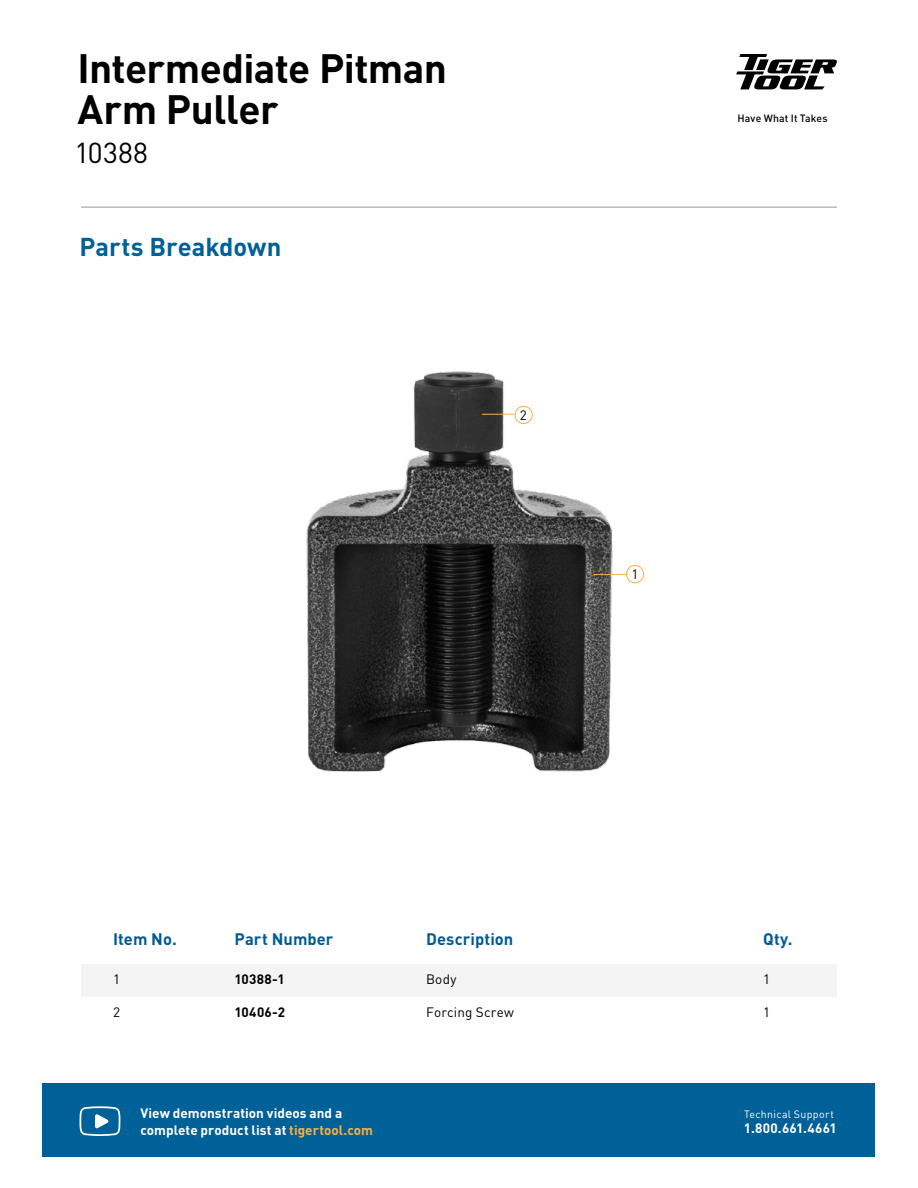
<style>
.page{position:relative;width:918px;height:1188px;background:#fff}
.page>*{position:absolute;margin:0;border:0;box-sizing:border-box;transform-origin:0 0}
.t1{font:700 40.5px/40.5px "DIN";letter-spacing:-.015em;color:#000}
.t2{font:28.5px "DIN";letter-spacing:.005em;color:#000}
.t3{font:700 25.5px "DIN";letter-spacing:-.005em;color:#006098}
.t4{font:700 16.5px "DIN";letter-spacing:.005em;color:#005b94}
.t5{font:700 13.5px/16.5px "DIN";letter-spacing:.005em;color:#fff}
.t6{font:13.5px "DIN";letter-spacing:.015em;color:#000}
.t7{font:700 13.5px "DIN";letter-spacing:.025em;color:#000}
.t8{font:10.65px "DIN";letter-spacing:.03em;color:#fff}
.t9{font:500 10.5px "DIN";letter-spacing:.01em;color:#000}
.s1{color:#fbb040}
</style>
<div class="page">
<img style="left:306px;top:371px;width:329px;height:401px">
<hr style="left:81px;top:207px;width:756px;height:1px;background:#939598">
<div style="left:43px;top:1084px;width:832px;height:73px;background:#006098"></div>
<svg style="left:79px;top:1083px;width:42px;height:54px"></svg>
<svg style="left:736px;top:54px;width:101px;height:35px"></svg>
<div style="left:81px;top:964px;width:756px;height:33px;background:#f4f4f4"></div>
<div style="left:626px;top:565px;width:18px;height:18px;border:1px solid #fbb040;border-radius:50%"></div>
<div style="left:515px;top:406px;width:18px;height:18px;border:1px solid #fbb040;border-radius:50%"></div>
<hr style="left:482px;top:414px;width:33px;height:1px;background:#fbb040">
<hr style="left:593px;top:574px;width:33px;height:1px;background:#fbb040">
<h1 class="t1" style="left:78px;top:47px;width:371px">Intermediate Pitman<br>Arm Puller</h1>
<h2 class="t2" style="left:75px;top:135px;width:75px">10388</h2>
<h3 class="t3" style="left:79px;top:230px;width:204px">Parts Breakdown</h3>
<p class="t6" style="left:520px;top:406px;width:9px">2</p>
<p class="t9" style="left:738px;top:112px;width:92px">Have What It Takes</p>
<p class="t6" style="left:631px;top:566px;width:9px">1</p>
<p class="t4" style="left:113px;top:928px;width:65px">Item No.</p>
<p class="t6" style="left:113px;top:971px;width:9px">1</p>
<p class="t6" style="left:113px;top:1004px;width:9px">2</p>
<p class="t4" style="left:235px;top:928px;width:100px">Part Number</p>
<p class="t7" style="left:235px;top:971px;width:52px">10388-1</p>
<p class="t7" style="left:235px;top:1004px;width:52px">10406-2</p>
<p class="t4" style="left:426px;top:928px;width:89px">Description</p>
<p class="t6" style="left:426px;top:971px;width:32px">Body</p>
<p class="t6" style="left:426px;top:1004px;width:89px">Forcing Screw</p>
<p class="t4" style="left:763px;top:928px;width:31px">Qty.</p>
<p class="t6" style="left:763px;top:971px;width:9px">1</p>
<p class="t6" style="left:763px;top:1004px;width:9px">1</p>
<p class="t5" style="left:140px;top:1105px;width:234px">View demonstration videos and a complete product list at <span class="s1">tigertool.com</span></p>
<p class="t8" style="left:744px;top:1107px;width:91px">Technical Support</p>
<p class="t5" style="left:744px;top:1120px;width:94px">1.800.661.4661</p>
</div>
